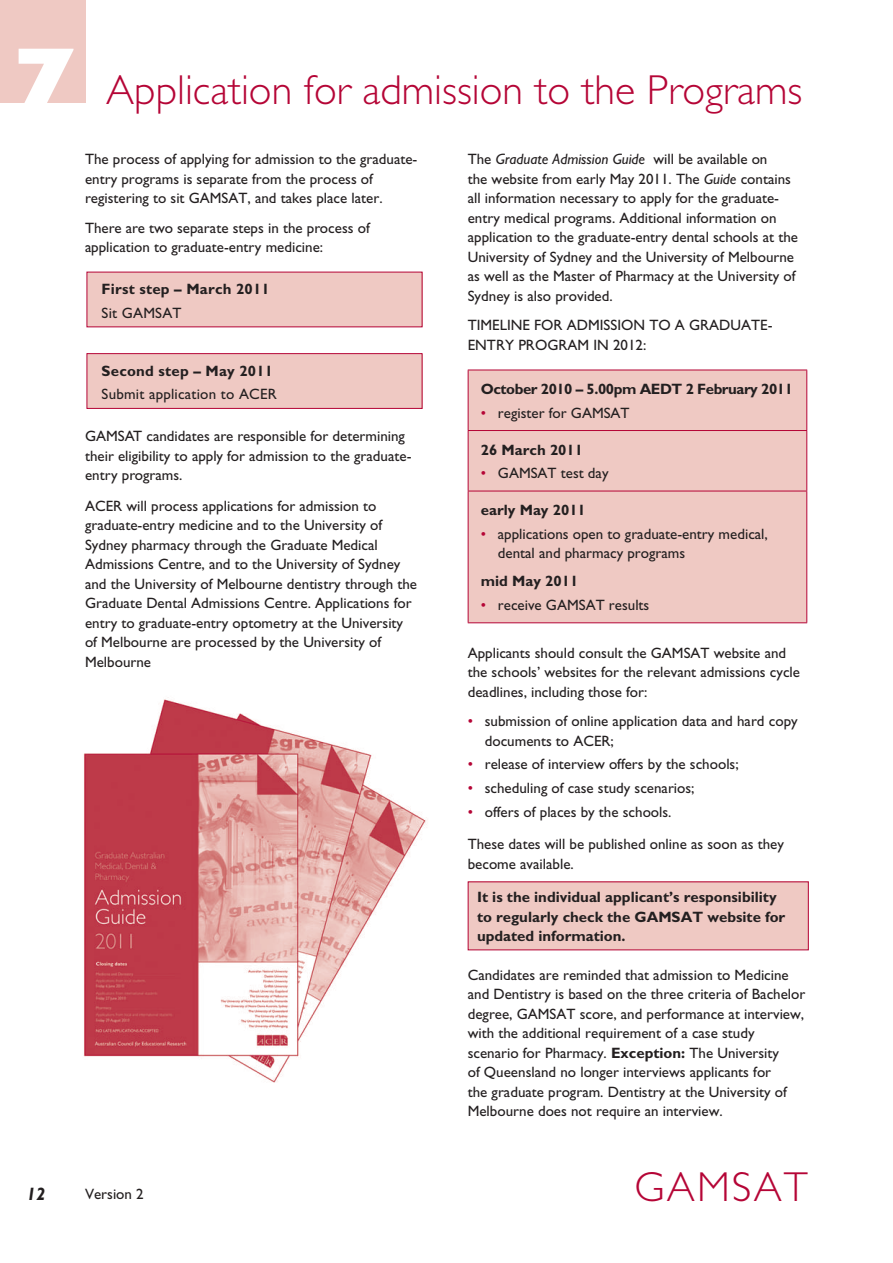
<style>
.page{position:relative;width:893px;height:1263px;background:#fff}
.page>*{position:absolute;margin:0;border:0;box-sizing:border-box;transform-origin:0 0}
.t1{font:300 42px "Gill Sans";color:#b50536}
.t2{font:italic 700 18px "Gill Sans";color:#231f20}
.t3{font:15px/19.5px "Gill Sans";color:#231f20}
.t4{font:700 15px/19.5px "Gill Sans";color:#231f20}
.t5{font:700 15px "Gill Sans";letter-spacing:-.03em;color:#231f20}
.s1{font-weight:800;font-size:90px;color:#fff}
.s2{font-style:italic}
.s3{color:#b50536}
.s4{font-weight:700}
</style>
<div class="page">
<div style="left:0;top:0;width:85px;height:102px;background:#efc9c3"></div>
<div style="left:87px;top:272px;width:335px;height:55px;background:#efc9c3"></div>
<div style="left:87px;top:354px;width:335px;height:54px;background:#efc9c3"></div>
<div style="left:87px;top:353px;width:335px;height:56px;border:1px solid #b50536"></div>
<div style="left:469px;top:371px;width:337px;height:251px;background:#efc9c3"></div>
<hr style="left:468px;top:370px;width:1px;height:60px;background:#b50536">
<hr style="left:468px;top:370px;width:339px;height:1px;background:#b50536">
<hr style="left:806px;top:370px;width:1px;height:60px;background:#b50536">
<hr style="left:468px;top:431px;width:1px;height:60px;background:#b50536">
<hr style="left:468px;top:430px;width:339px;height:1px;background:#b50536">
<hr style="left:806px;top:431px;width:1px;height:60px;background:#b50536">
<hr style="left:468px;top:491px;width:1px;height:131px;background:#b50536">
<hr style="left:468px;top:491px;width:339px;height:1px;background:#b50536">
<hr style="left:806px;top:491px;width:1px;height:131px;background:#b50536">
<hr style="left:468px;top:622px;width:339px;height:1px;background:#b50536">
<div style="left:468px;top:882px;width:340px;height:68px;background:#efc9c3"></div>
<img style="left:83px;top:697px;width:344px;height:386px">
<h1 class="t1" style="left:12px;top:66px;width:792px"><span class="s1">7</span> Application for admission to the Programs</h1>
<p class="t3" style="left:85px;top:150px;width:334px">The process of applying for admission to the graduate&shy;entry programs is separate from the process of registering to sit GAMSAT, and takes place later.</p>
<p class="t3" style="left:85px;top:218px;width:286px">There are two separate steps in the process of application to graduate-entry medicine:</p>
<p class="t4" style="left:102px;top:279px;width:170px">First step – March 2011</p>
<p class="t3" style="left:102px;top:303px;width:82px">Sit GAMSAT</p>
<p class="t4" style="left:102px;top:361px;width:173px">Second step – May 2011</p>
<p class="t3" style="left:102px;top:385px;width:177px">Submit application to ACER</p>
<p class="t3" style="left:85px;top:427px;width:328px">GAMSAT candidates are responsible for determining their eligibility to apply for admission to the graduate&shy;entry programs.</p>
<p class="t3" style="left:85px;top:496px;width:333px">ACER will process applications for admission to graduate-entry medicine and to the University of Sydney pharmacy through the Graduate Medical Admissions Centre, and to the University of Sydney and the University of Melbourne dentistry through the Graduate Dental Admissions Centre. Applications for entry to graduate-entry optometry at the University of Melbourne are processed by the University of Melbourne</p>
<p class="t2" style="left:27px;top:1183px;width:21px">12</p>
<p class="t3" style="left:85px;top:1184px;width:60px">Version 2</p>
<p class="t3" style="left:468px;top:150px;width:332px">The <span class="s2">Graduate Admission Guide</span> will be available on<br>the website from early May 2011. The <span class="s2">Guide</span> contains all information necessary to apply for the graduate&shy;entry medical programs. Additional information on application to the graduate-entry dental schools at the University of Sydney and the University of Melbourne as well as the Master of Pharmacy at the University of Sydney is also provided.</p>
<p class="t3" style="left:468px;top:315px;width:306px">TIMELINE FOR ADMISSION TO A GRADUATE-<br>ENTRY PROGRAM IN 2012:</p>
<p class="t5" style="left:481px;top:380px;width:314px">October 2010 – 5.00pm AEDT 2 February 2011</p>
<p class="t3" style="left:481px;top:403px;width:150px"><span class="s3">•</span> register for GAMSAT</p>
<p class="t4" style="left:481px;top:440px;width:104px">26 March 2011</p>
<p class="t3" style="left:481px;top:464px;width:129px"><span class="s3">•</span> GAMSAT test day</p>
<p class="t4" style="left:481px;top:500px;width:107px">early May 2011</p>
<p class="t3" style="left:498px;top:524px;width:271px;text-indent:-17px"><span class="s3">•</span> applications open to graduate-entry medical, dental and pharmacy programs</p>
<p class="t4" style="left:481px;top:571px;width:99px">mid May 2011</p>
<p class="t3" style="left:481px;top:595px;width:170px"><span class="s3">•</span> receive GAMSAT results</p>
<p class="t3" style="left:468px;top:643px;width:334px">Applicants should consult the GAMSAT website and the schools’ websites for the relevant admissions cycle deadlines, including those for:</p>
<p class="t3" style="left:485px;top:711px;width:314px;text-indent:-17px"><span class="s3">•</span> submission of online application data and hard copy documents to ACER;</p>
<p class="t3" style="left:468px;top:755px;width:272px"><span class="s3">•</span> release of interview offers by the schools;</p>
<p class="t3" style="left:468px;top:778px;width:228px"><span class="s3">•</span> scheduling of case study scenarios;</p>
<p class="t3" style="left:468px;top:796px;width:318px;line-height:32.2px"><span class="s3">•</span> offers of places by the schools.<br>These dates will be published online as soon as they</p>
<p class="t3" style="left:468px;top:854px;width:108px">become available.</p>
<p class="t4" style="left:477px;top:887px;width:310px">It is the individual applicant’s responsibility to regularly check the GAMSAT website for updated information.</p>
<p class="t3" style="left:468px;top:965px;width:339px">Candidates are reminded that admission to Medicine and Dentistry is based on the three criteria of Bachelor degree, GAMSAT score, and performance at interview, with the additional requirement of a case study scenario for Pharmacy. <span class="s4">Exception:</span> The University<br>of Queensland no longer interviews applicants for<br>the graduate program. Dentistry at the University of Melbourne does not require an interview.</p>
<h1 class="t1" style="left:635px;top:1163px;width:175px">GAMSAT</h1>
</div>
